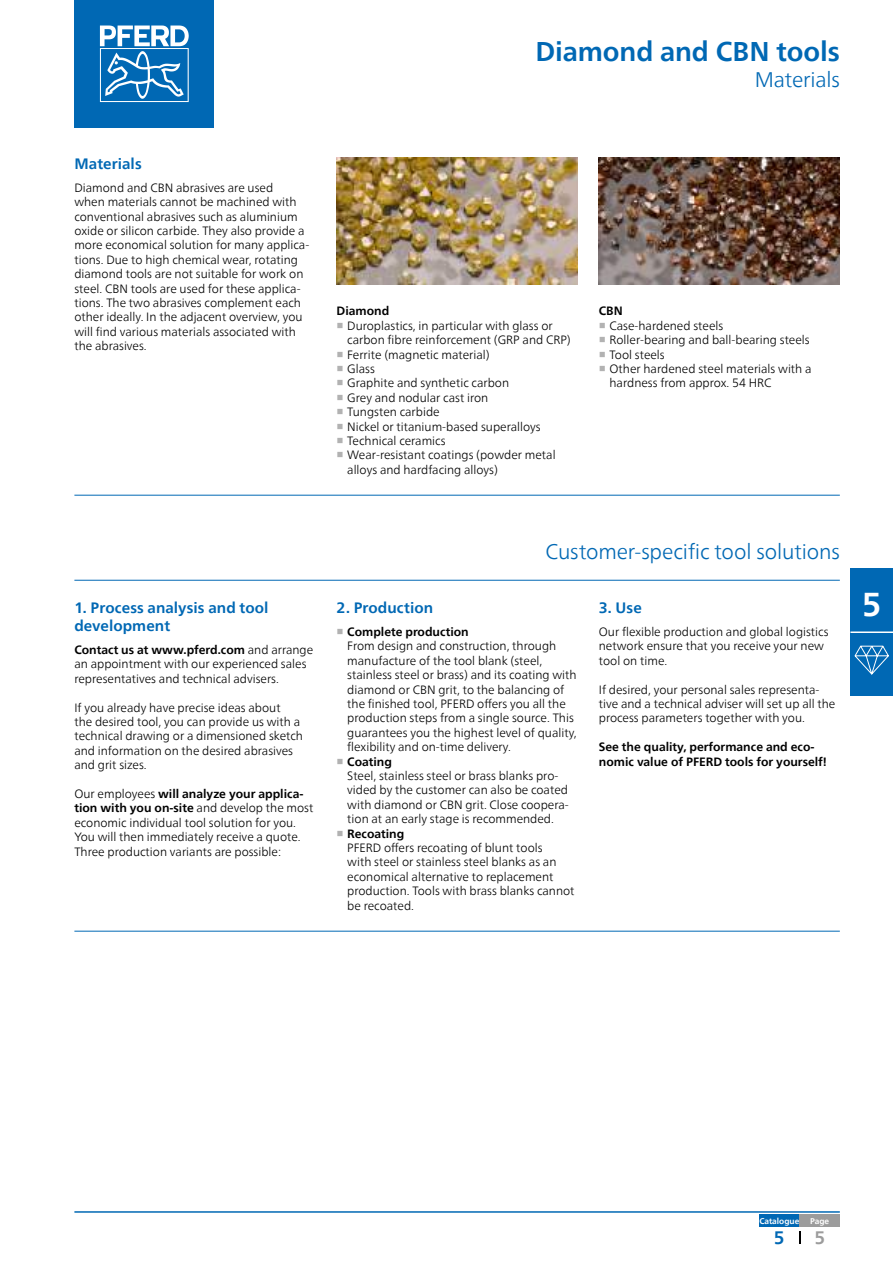
<style>
.page{position:relative;width:893px;height:1263px;background:#fff}
.page>*{position:absolute;margin:0;border:0;box-sizing:border-box;transform-origin:0 0}
.t1{font:700 33px "Neue Frutiger World";color:#fff}
.t2{font:700 27px "Neue Frutiger World";letter-spacing:-.005em;color:#0068b4}
.t3{font:300 21px "Neue Frutiger World";letter-spacing:-.01em;color:#0068b4}
.t4{font:700 18px "Neue Frutiger World";color:#9c9c9c}
.t5{font:700 18px "Neue Frutiger World";color:#0068b4}
.t6{font:700 15px/18px "Neue Frutiger World";letter-spacing:.005em;color:#0068b4}
.t7{font:300 12px/14.4px "Neue Frutiger World";color:#000}
.t8{font:700 12px/14.4px "Neue Frutiger World";color:#000}
.t9{font:700 8.25px "Neue Frutiger World";color:#fff}
.s1{font-family:"Arial Unicode MS";font-weight:700;color:#b2b2b2}
.s2{font-weight:700}
</style>
<div class="page">
<hr style="left:74px;top:1211px;width:766px;height:2px;background:#0068b4">
<img style="left:337px;top:157px;width:241px;height:128px">
<img style="left:599px;top:157px;width:241px;height:128px">
<hr style="left:74px;top:495px;width:766px;height:1px;background:#0068b4">
<hr style="left:74px;top:580px;width:766px;height:1px;background:#0068b4">
<hr style="left:74px;top:931px;width:766px;height:1px;background:#0068b4">
<div style="left:74px;top:0;width:140px;height:128px;background:#0068b4"></div>
<svg style="left:100px;top:26px;width:89px;height:76px"></svg>
<svg style="left:799px;top:1231px;width:1px;height:12px"></svg>
<div style="left:759px;top:1214px;width:40px;height:13px;background:#0068b4"></div>
<div style="left:799px;top:1214px;width:41px;height:13px;background:#9c9c9c"></div>
<div style="left:850px;top:568px;width:43px;height:127px;background:#0068b4"></div>
<hr style="left:850px;top:631px;width:43px;height:2px;background:#fff">
<svg style="left:855px;top:646px;width:34px;height:29px"></svg>
<h2 class="t2" style="left:535px;top:28px;width:306px">Diamond and CBN tools</h2>
<h3 class="t3" style="left:755px;top:63px;width:87px">Materials</h3>
<p class="t6" style="left:74px;top:154px;width:69px">Materials</p>
<p class="t7" style="left:74px;top:180px;width:236px">Diamond and CBN abrasives are used<br>when materials cannot be machined with conventional abrasives such as aluminium oxide or silicon carbide. They also provide a more economical solution for many applica&shy;tions. Due to high chemical wear, rotating diamond tools are not suitable for work on steel. CBN tools are used for these applica&shy;tions. The two abrasives complement each other ideally. In the adjacent overview, you will find various materials associated with the abrasives.</p>
<p class="t8" style="left:337px;top:304px;width:54px">Diamond</p>
<p class="t7" style="left:347px;top:318px;width:225px;text-indent:-11px"><span class="s1">■</span> Duroplastics, in particular with glass or carbon fibre reinforcement (GRP and CRP)</p>
<p class="t7" style="left:337px;top:347px;width:155px"><span class="s1">■</span> Ferrite (magnetic material)</p>
<p class="t7" style="left:337px;top:362px;width:40px"><span class="s1">■</span> Glass</p>
<p class="t7" style="left:337px;top:376px;width:174px"><span class="s1">■</span> Graphite and synthetic carbon</p>
<p class="t7" style="left:337px;top:390px;width:153px"><span class="s1">■</span> Grey and nodular cast iron</p>
<p class="t7" style="left:337px;top:405px;width:105px"><span class="s1">■</span> Tungsten carbide</p>
<p class="t7" style="left:337px;top:419px;width:206px"><span class="s1">■</span> Nickel or titanium-based superalloys</p>
<p class="t7" style="left:337px;top:434px;width:110px"><span class="s1">■</span> Technical ceramics</p>
<p class="t7" style="left:347px;top:448px;width:210px;text-indent:-11px"><span class="s1">■</span> Wear-resistant coatings (powder metal alloys and hardfacing alloys)</p>
<p class="t8" style="left:599px;top:304px;width:25px">CBN</p>
<p class="t7" style="left:599px;top:318px;width:126px"><span class="s1">■</span> Case-hardened steels</p>
<p class="t7" style="left:599px;top:333px;width:212px"><span class="s1">■</span> Roller-bearing and ball-bearing steels</p>
<p class="t7" style="left:599px;top:347px;width:67px"><span class="s1">■</span> Tool steels</p>
<p class="t7" style="left:609px;top:362px;width:204px;text-indent:-11px"><span class="s1">■</span> Other hardened steel materials with a hardness from approx. 54 HRC</p>
<p class="t6" style="left:74px;top:599px;width:196px">1. Process analysis and tool development</p>
<p class="t7" style="left:74px;top:643px;width:240px"><span class="s2">Contact us at www.pferd.com</span> and arrange an appointment with our experienced sales representatives and technical advisers.</p>
<p class="t7" style="left:74px;top:700px;width:230px">If you already have precise ideas about<br>the desired tool, you can provide us with a technical drawing or a dimensioned sketch and information on the desired abrasives and grit sizes.</p>
<p class="t7" style="left:74px;top:787px;width:241px">Our employees <span class="s2">will analyze your applica&shy;tion with you on-site</span> and develop the most economic individual tool solution for you.<br>You will then immediately receive a quote.<br>Three production variants are possible:</p>
<h3 class="t3" style="left:546px;top:535px;width:296px">Customer-specific tool solutions</h3>
<p class="t6" style="left:337px;top:599px;width:98px">2. Production</p>
<p class="t7" style="left:347px;top:625px;width:231px;text-indent:-11px"><span class="s1">■</span> <span class="s2">Complete production<br></span>From design and construction, through manufacture of the tool blank (steel, stainless steel or brass) and its coating with diamond or CBN grit, to the balancing of the finished tool, PFERD offers you all the production steps from a single source. This guarantees you the highest level of quality, flexibility and on-time delivery.</p>
<p class="t7" style="left:347px;top:754px;width:223px;text-indent:-11px"><span class="s1">■</span> <span class="s2">Coating<br></span>Steel, stainless steel or brass blanks pro&shy;vided by the customer can also be coated with diamond or CBN grit. Close coopera&shy;tion at an early stage is recommended.</p>
<p class="t7" style="left:347px;top:826px;width:229px;text-indent:-11px"><span class="s1">■</span> <span class="s2">Recoating<br></span>PFERD offers recoating of blunt tools<br>with steel or stainless steel blanks as an economical alternative to replacement production. Tools with brass blanks cannot be recoated.</p>
<p class="t6" style="left:599px;top:599px;width:44px">3. Use</p>
<p class="t7" style="left:599px;top:625px;width:231px">Our flexible production and global logistics network ensure that you receive your new tool on time.</p>
<p class="t7" style="left:599px;top:682px;width:238px">If desired, your personal sales representa&shy;tive and a technical adviser will set up all the process parameters together with you.</p>
<p class="t8" style="left:599px;top:740px;width:230px">See the quality, performance and eco&shy;nomic value of PFERD tools for yourself!</p>
<h1 class="t1" style="left:862px;top:575px;width:21px">5</h1>
<p class="t9" style="left:759px;top:1214px;width:41px">Catalogue</p>
<p class="t9" style="left:810px;top:1214px;width:21px">Page</p>
<h3 class="t5" style="left:774px;top:1221px;width:12px">5</h3>
<h3 class="t4" style="left:814px;top:1221px;width:12px">5</h3>
</div>
